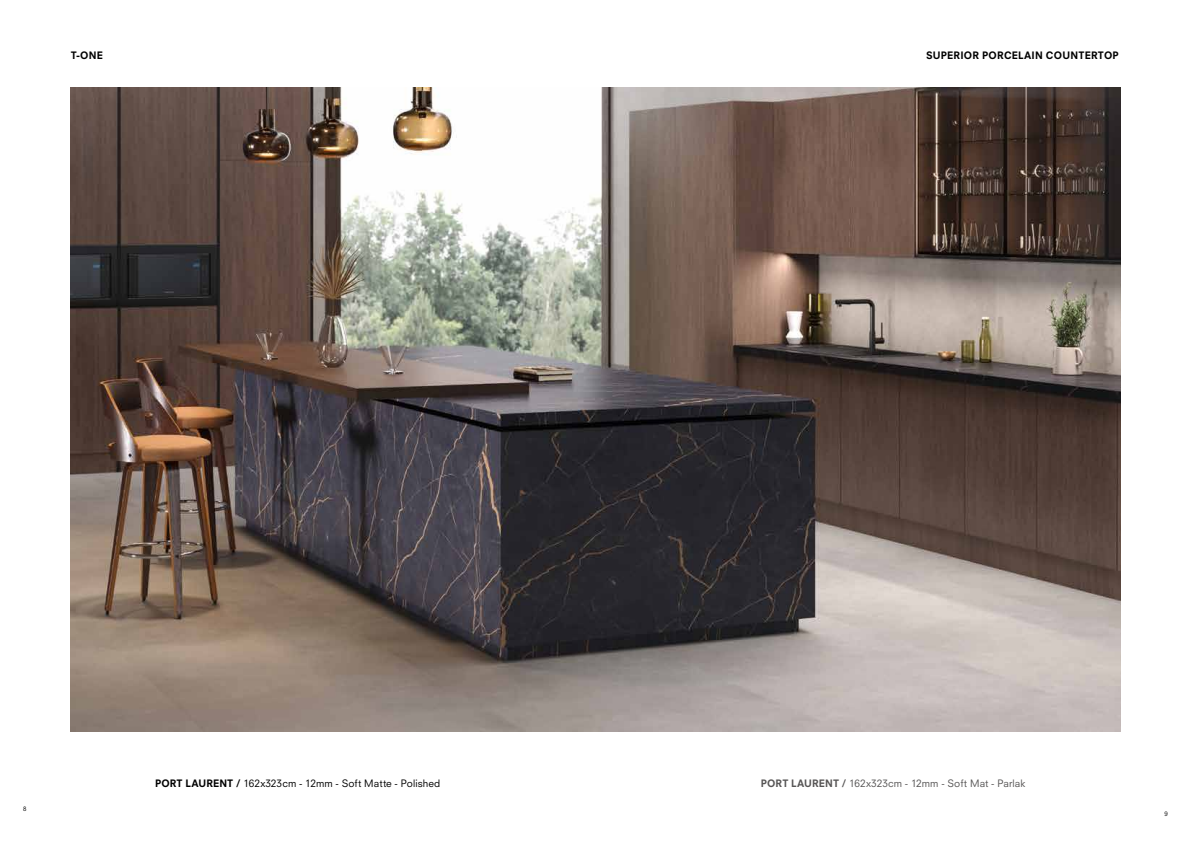
<style>
.page{position:relative;width:1191px;height:842px;background:#fff}
.page>*{position:absolute;margin:0;border:0;box-sizing:border-box;transform-origin:0 0}
.t1{font:10px "Neuzeit SLT Std";letter-spacing:.01em;color:#000}
.t2{font:10px "Neuzeit SLT Std";letter-spacing:.01em;color:#575555}
.t3{font:800 10px "Neuzeit SLT Std";letter-spacing:.02em;color:#000}
.t4{font:6px "Neuzeit SLT Std";color:#000}
.s1{font-weight:800}
</style>
<div class="page">
<img style="left:71px;top:88px;width:1049px;height:643px">
<p class="t3" style="left:71px;top:49px;width:33px">T-ONE</p>
<p class="t3" style="left:926px;top:49px;width:194px">SUPERIOR PORCELAIN COUNTERTOP</p>
<p class="t4" style="left:23px;top:805px;width:5px">8</p>
<p class="t1" style="left:155px;top:777px;width:287px"><span class="s1">PORT LAURENT /</span> 162x323cm - 12mm - Soft Matte - Polished</p>
<p class="t2" style="left:761px;top:777px;width:266px"><span class="s1">PORT LAURENT /</span> 162x323cm - 12mm - Soft Mat - Parlak</p>
<p class="t4" style="left:1164px;top:809px;width:5px">9</p>
</div>
